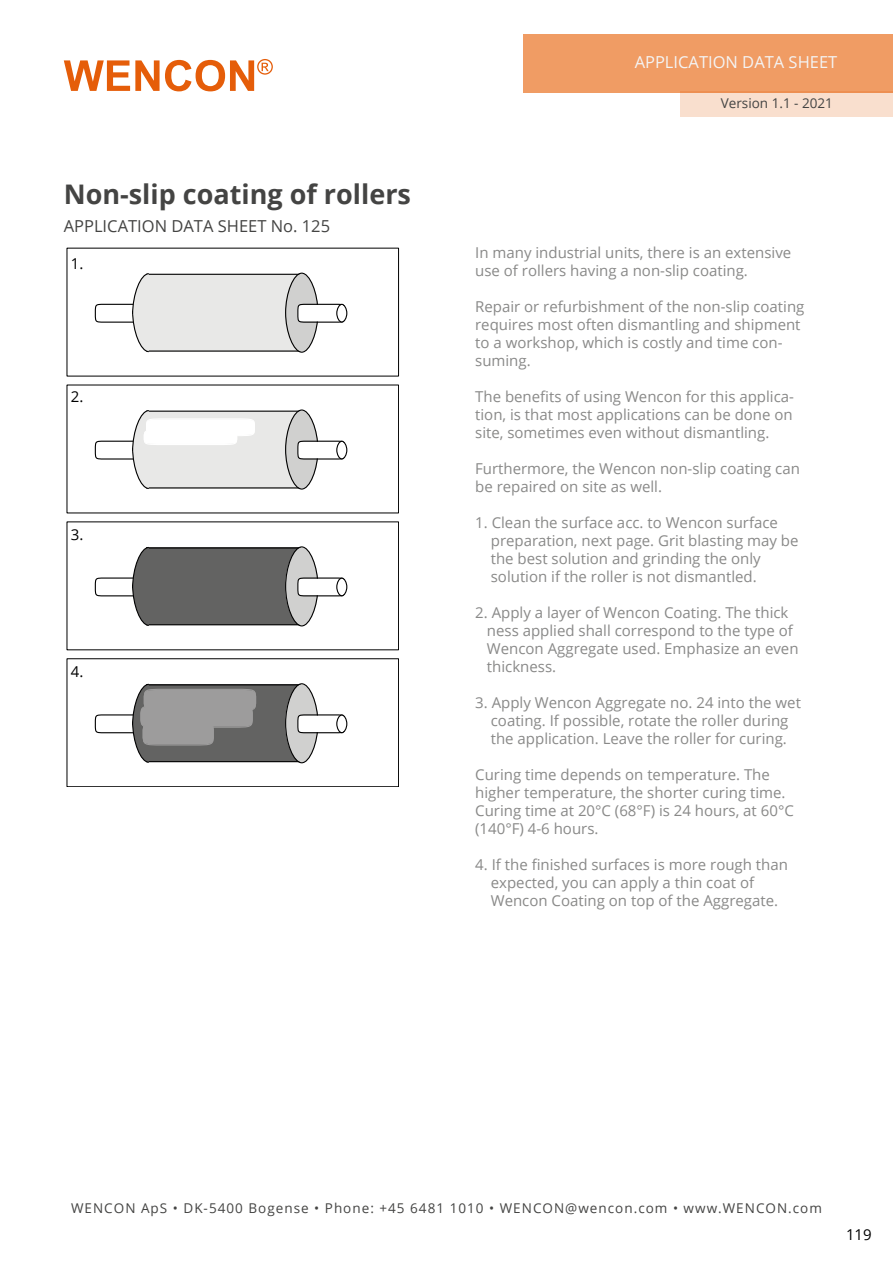
<style>
.page{position:relative;width:893px;height:1263px;background:#fff}
.page>*{position:absolute;margin:0;border:0;box-sizing:border-box;transform-origin:0 0}
.t1{font:700 27px "Open Sans";color:#444443}
.t2{font:16.5px "Open Sans";color:#444443}
.t3{font:16.5px "Open Sans";color:#f4f4f4}
.t4{font:15px/18px "Open Sans";color:#898988}
.t5{font:15px "Open Sans";color:#000}
.t6{font:13.5px "Open Sans";letter-spacing:.075em;color:#444443}
.t7{font:13.5px "Open Sans";color:#444443}
</style>
<div class="page">
<svg style="left:64px;top:59px;width:209px;height:32px"></svg>
<div style="left:523px;top:34px;width:370px;height:58px;background:#f09c64"></div>
<div style="left:680px;top:91px;width:213px;height:25px;background:#f9dfce"></div>
<div style="left:146px;top:274px;width:155px;height:78px;background:#e8e8e7"></div>
<div style="left:146px;top:274px;width:155px;height:78px;border:1px solid #000"></div>
<svg style="left:95px;top:273px;width:55px;height:80px"></svg>
<div style="left:285px;top:274px;width:33px;height:78px;background:#d0d0cf;border-radius:50%"></div>
<div style="left:285px;top:273px;width:33px;height:80px;border:1px solid #000;border-radius:50%"></div>
<svg style="left:297px;top:305px;width:48px;height:17px"></svg>
<div style="left:297px;top:304px;width:48px;height:19px;border:1px solid #000;border-radius:9px"></div>
<svg style="left:336px;top:305px;width:11px;height:17px"></svg>
<div style="left:336px;top:304px;width:11px;height:19px;border:1px solid #000;border-radius:50%"></div>
<div style="left:146px;top:411px;width:155px;height:77px;background:#e8e8e7"></div>
<div style="left:285px;top:411px;width:33px;height:77px;background:#d0d0cf;border-radius:50%"></div>
<div style="left:285px;top:409px;width:33px;height:81px;border:1px solid #000;border-radius:50%"></div>
<svg style="left:297px;top:442px;width:48px;height:16px"></svg>
<div style="left:297px;top:441px;width:48px;height:19px;border:1px solid #000;border-radius:9px"></div>
<div style="left:336px;top:442px;width:11px;height:16px;background:#fff;border-radius:50%"></div>
<div style="left:336px;top:441px;width:11px;height:19px;border:1px solid #000;border-radius:50%"></div>
<svg style="left:95px;top:410px;width:161px;height:79px"></svg>
<div style="left:146px;top:547px;width:155px;height:78px;background:#636362"></div>
<div style="left:146px;top:547px;width:155px;height:78px;border:1px solid #000"></div>
<svg style="left:95px;top:546px;width:55px;height:80px"></svg>
<div style="left:285px;top:547px;width:33px;height:78px;background:#d0d0cf;border-radius:50%"></div>
<div style="left:285px;top:546px;width:33px;height:80px;border:1px solid #000;border-radius:50%"></div>
<svg style="left:297px;top:579px;width:48px;height:16px"></svg>
<div style="left:297px;top:577px;width:48px;height:19px;border:1px solid #000;border-radius:9px"></div>
<div style="left:336px;top:579px;width:11px;height:16px;background:#fff;border-radius:50%"></div>
<div style="left:336px;top:577px;width:11px;height:19px;border:1px solid #000;border-radius:50%"></div>
<div style="left:67px;top:659px;width:332px;height:128px;border:1px solid #000"></div>
<div style="left:146px;top:684px;width:155px;height:78px;background:#636362"></div>
<div style="left:285px;top:684px;width:33px;height:78px;background:#d0d0cf;border-radius:50%"></div>
<div style="left:285px;top:683px;width:33px;height:80px;border:1px solid #000;border-radius:50%"></div>
<svg style="left:297px;top:715px;width:48px;height:17px"></svg>
<div style="left:297px;top:714px;width:48px;height:19px;border:1px solid #000;border-radius:9px"></div>
<svg style="left:336px;top:715px;width:11px;height:17px"></svg>
<div style="left:336px;top:714px;width:11px;height:19px;border:1px solid #000;border-radius:50%"></div>
<svg style="left:95px;top:683px;width:162px;height:80px"></svg>
<h1 class="t1" style="left:64px;top:183px;width:349px">Non-slip coating of rollers</h1>
<p class="t2" style="left:64px;top:220px;width:268px">APPLICATION DATA SHEET No. 125</p>
<p class="t5" style="left:71px;top:258px;width:14px">1.</p>
<p class="t5" style="left:71px;top:390px;width:14px">2.</p>
<p class="t5" style="left:71px;top:528px;width:14px">3.</p>
<p class="t5" style="left:71px;top:661px;width:14px">4.</p>
<p class="t3" style="left:635px;top:55px;width:204px">APPLICATION DATA SHEET</p>
<p class="t7" style="left:721px;top:98px;width:114px">Version 1.1 - 2021</p>
<p class="t4" style="left:475px;top:245px;width:318px">In many industrial units, there is an extensive use of rollers having a non-slip coating.</p>
<p class="t4" style="left:475px;top:299px;width:331px">Repair or refurbishment of the non-slip coating requires most often dismantling and shipment to a workshop, which is costly and time con&shy;suming.</p>
<p class="t4" style="left:475px;top:387px;width:320px;text-align:justify">The benefits of using Wencon for this applica&shy;tion, is that most applications can be done on site, sometimes even without dismantling.</p>
<p class="t4" style="left:475px;top:459px;width:326px">Furthermore, the Wencon non-slip coating can be repaired on site as well.</p>
<p class="t4" style="left:491px;top:513px;width:309px;text-indent:-16px">1. Clean the surface acc. to Wencon surface preparation, next page. Grit blasting may be the best solution and grinding the only solution if the roller is not dismantled.</p>
<p class="t4" style="left:487px;top:603px;width:313px;text-indent:-12px">2. Apply a layer of Wencon Coating. The thick ness applied shall correspond to the type of Wencon Aggregate used. Emphasize an even thickness.</p>
<p class="t4" style="left:475px;top:693px;width:327px;text-align:center">3. Apply Wencon Aggregate no. 24 into the wet coating. If possible, rotate the roller during<br>the application. Leave the roller for curing.</p>
<p class="t4" style="left:475px;top:767px;width:320px">Curing time depends on temperature. The higher temperature, the shorter curing time.<br>Curing time at 20°C (68°F) is 24 hours, at 60°C (140°F) 4-6 hours.</p>
<p class="t4" style="left:491px;top:855px;width:299px;text-indent:-16px">4. If the finished surfaces is more rough than expected, you can apply a thin coat of<br>Wencon Coating on top of the Aggregate.</p>
<p class="t6" style="left:71px;top:1203px;width:752px">WENCON ApS • DK-5400 Bogense • Phone: +45 6481 1010 • WENCON@wencon.com • www.WENCON.com</p>
<p class="t5" style="left:846px;top:1229px;width:27px">119</p>
</div>
